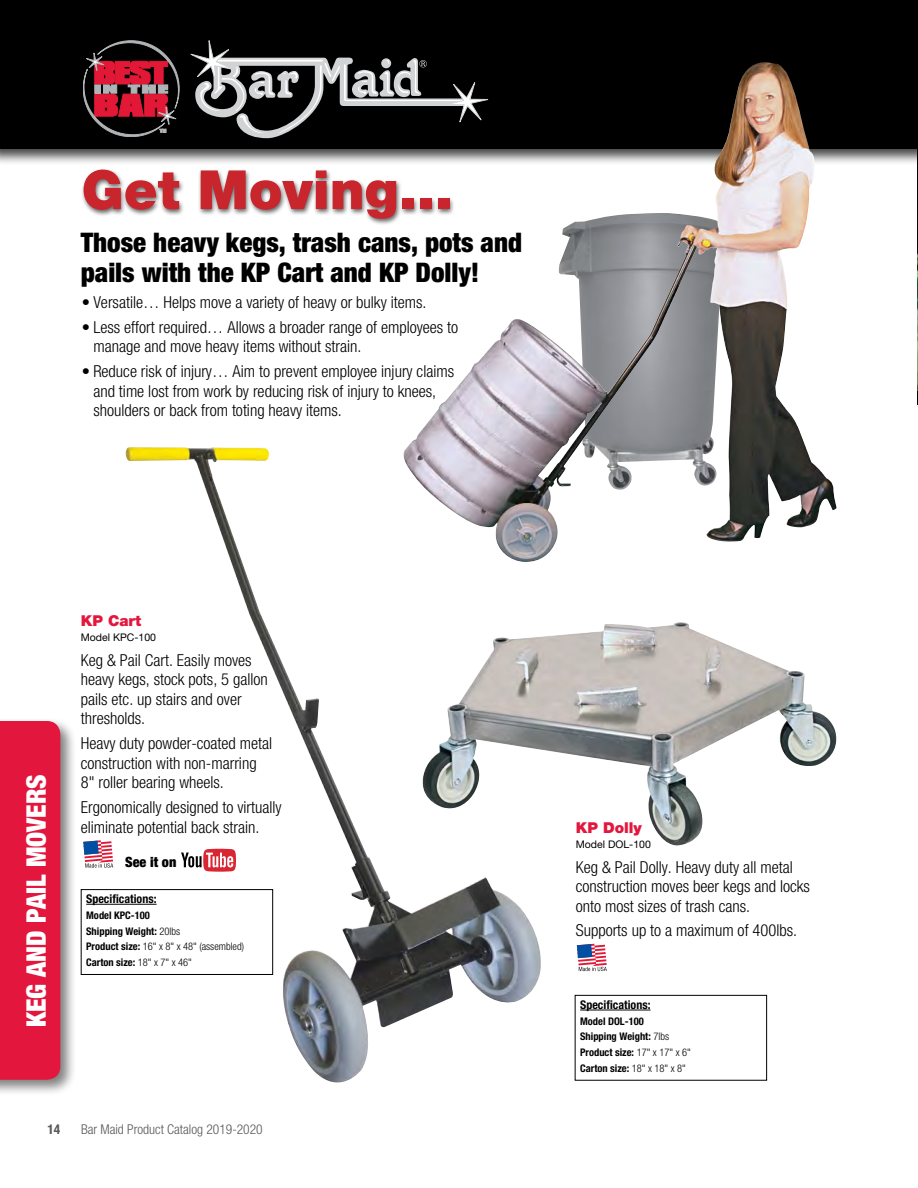
<style>
.page{position:relative;width:918px;height:1188px;background:#fff}
.page>*{position:absolute;margin:0;border:0;box-sizing:border-box;transform-origin:0 0}
.t1{font:900 54px "Helvetica Neue LT Std";color:#c9252c}
.t2{font:900 condensed 27px/30px "Helvetica Neue LT Std";color:#000}
.t3{font:900 condensed 27px "Helvetica Neue LT Std";color:#fff}
.t4{font:300 condensed 16.5px/19.5px "Helvetica Neue LT Std";color:#000}
.t5{font:900 15px "Helvetica Neue LT Std";color:#e3173e}
.t6{font:900 condensed 14.1px "Helvetica Neue LT Std";color:#000}
.t7{font:300 condensed 13.5px "Helvetica Neue LT Std";color:#58595b}
.t8{font:700 condensed 13.5px "Helvetica Neue LT Std";color:#58595b}
.t9{font:700 condensed 12px "Helvetica Neue LT Std";color:#000}
.t10{font:700 condensed 10.5px/15.8px "Helvetica Neue LT Std";color:#000}
.t11{font:10.5px "Helvetica Neue LT Std";color:#000}
.s1{font-weight:300}
</style>
<div class="page">
<img style="left:917px;top:0;width:1px;height:404px">
<div style="left:0;top:0;width:918px;height:165px;background:#000;opacity:.75"></div>
<div style="left:0;top:0;width:918px;height:149px;background:#000"></div>
<svg style="left:190px;top:40px;width:286px;height:98px"></svg>
<svg style="left:83px;top:41px;width:96px;height:96px"></svg>
<div style="left:81px;top:168px;width:374px;height:58px;background:#000;opacity:.6"></div>
<div style="left:575px;top:995px;width:192px;height:86px;border:1px solid #000"></div>
<hr style="left:580px;top:1010px;width:71px;height:1px;background:#000">
<div style="left:81px;top:889px;width:192px;height:86px;border:1px solid #000"></div>
<hr style="left:86px;top:904px;width:71px;height:1px;background:#000">
<svg style="left:577px;top:944px;width:30px;height:27px"></svg>
<svg style="left:83px;top:840px;width:30px;height:28px"></svg>
<img style="left:124px;top:447px;width:417px;height:636px">
<img style="left:400px;top:87px;width:369px;height:475px">
<img style="left:422px;top:622px;width:415px;height:227px">
<svg style="left:181px;top:849px;width:55px;height:23px"></svg>
<div style="left:0;top:717px;width:77px;height:379px;background:#000;opacity:.5"></div>
<div style="left:0;top:721px;width:60px;height:359px;background:#e3173e"></div>
<h1 class="t1" style="left:82px;top:158px;width:373px">Get Moving...</h1>
<h2 class="t2" style="left:81px;top:227px;width:443px">Those heavy kegs, trash cans, pots and pails with the KP Cart and KP Dolly!</h2>
<p class="t4" style="left:82px;top:292px;width:346px">• Versatile… Helps move a variety of heavy or bulky items.</p>
<p class="t4" style="left:93px;top:317px;width:366px;text-indent:-12px">• Less effort required… Allows a broader range of employees to manage and move heavy items without strain.</p>
<p class="t4" style="left:93px;top:362px;width:362px;text-indent:-12px">• Reduce risk of injury… Aim to prevent employee injury claims and time lost from work by reducing risk of injury to knees, shoulders or back from toting heavy items.</p>
<h2 class="t3" style="left:20px;top:1027px;width:253px;rotate:-90deg">Keg and Pail Movers</h2>
<p class="t5" style="left:81px;top:612px;width:62px">KP Cart</p>
<p class="t11" style="left:81px;top:631px;width:77px">Model KPC-100</p>
<p class="t4" style="left:81px;top:650px;width:189px">Keg &amp; Pail Cart. Easily moves heavy kegs, stock pots, 5 gallon pails etc. up stairs and over thresholds.</p>
<p class="t4" style="left:81px;top:733px;width:193px">Heavy duty powder-coated metal construction with non-marring<br>8" roller bearing wheels.</p>
<p class="t4" style="left:81px;top:797px;width:202px">Ergonomically designed to virtually eliminate potential back strain.</p>
<p class="t6" style="left:125px;top:854px;width:53px">See it on</p>
<p class="t9" style="left:86px;top:892px;width:72px">Specifications:</p>
<p class="t10" style="left:86px;top:907px;width:159px">Model KPC-100<br>Shipping Weight: <span class="s1">20lbs<br></span>Product size: <span class="s1">16" x 8" x 48" (assembled)<br></span>Carton size: <span class="s1">18" x 7" x 46"</span></p>
<p class="t8" style="left:47px;top:1121px;width:14px">14</p>
<p class="t7" style="left:81px;top:1121px;width:183px">Bar Maid Product Catalog 2019-2020</p>
<p class="t5" style="left:576px;top:818px;width:68px">KP Dolly</p>
<p class="t11" style="left:576px;top:838px;width:77px">Model DOL-100</p>
<p class="t4" style="left:576px;top:857px;width:236px">Keg &amp; Pail Dolly. Heavy duty all metal construction moves beer kegs and locks onto most sizes of trash cans.</p>
<p class="t4" style="left:576px;top:921px;width:220px">Supports up to a maximum of 400lbs.</p>
<p class="t9" style="left:580px;top:997px;width:72px">Specifications:</p>
<p class="t10" style="left:580px;top:1013px;width:112px">Model DOL-100<br>Shipping Weight: <span class="s1">7lbs<br></span>Product size: <span class="s1">17" x 17" x 6"<br></span>Carton size: <span class="s1">18" x 18" x 8"</span></p>
</div>
